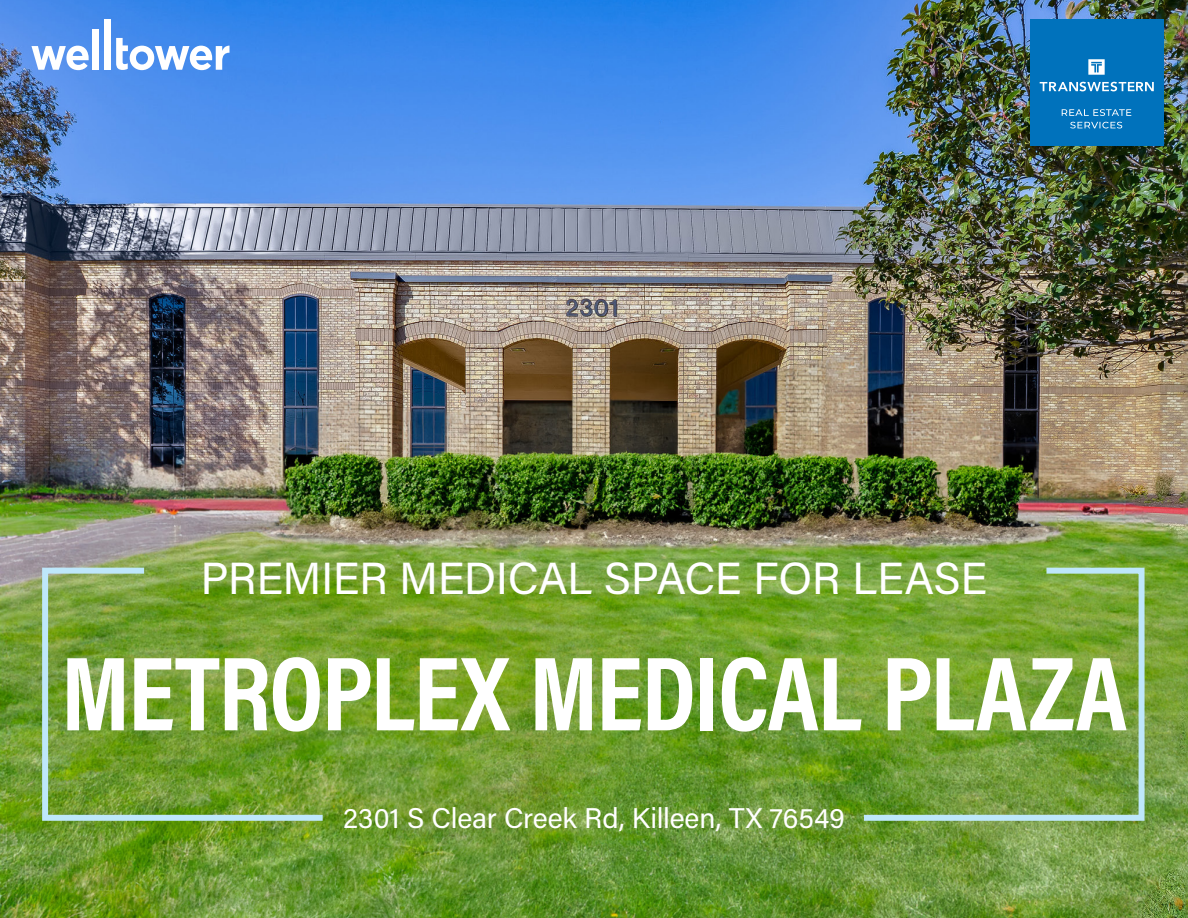
<style>
.page{position:relative;width:1188px;height:918px;background:#fff}
.page>*{position:absolute;margin:0;border:0;box-sizing:border-box;transform-origin:0 0}
.t1{font:700 106.5px "Acumin Pro Cond";letter-spacing:-.015em;color:#fff}
.t2{font:45px "Acumin Pro";letter-spacing:-.01em;color:#fff}
.t3{font:28.5px "Acumin Pro";letter-spacing:-.005em;color:#fff}
</style>
<div class="page">
<img style="left:0;top:0;width:1188px;height:918px">
<svg style="left:39px;top:565px;width:290px;height:259px;background:#75a038"></svg>
<svg style="left:858px;top:565px;width:290px;height:259px;background:#78a33f"></svg>
<svg style="left:31px;top:19px;width:79px;height:51px"></svg>
<svg style="left:116px;top:38px;width:113px;height:32px"></svg>
<div style="left:1030px;top:19px;width:134px;height:127px;background:#0072bc"></div>
<svg style="left:1070px;top:122px;width:52px;height:6px"></svg>
<svg style="left:1062px;top:109px;width:69px;height:7px"></svg>
<svg style="left:1088px;top:59px;width:17px;height:16px"></svg>
<svg style="left:1040px;top:82px;width:114px;height:9px"></svg>
<p class="t2" style="left:200px;top:547px;width:789px">PREMIER MEDICAL SPACE FOR LEASE</p>
<p class="t1" style="left:61px;top:623px;width:1068px">METROPLEX MEDICAL PLAZA</p>
<p class="t3" style="left:343px;top:798px;width:503px">2301 S Clear Creek Rd, Killeen, TX 76549</p>
</div>
